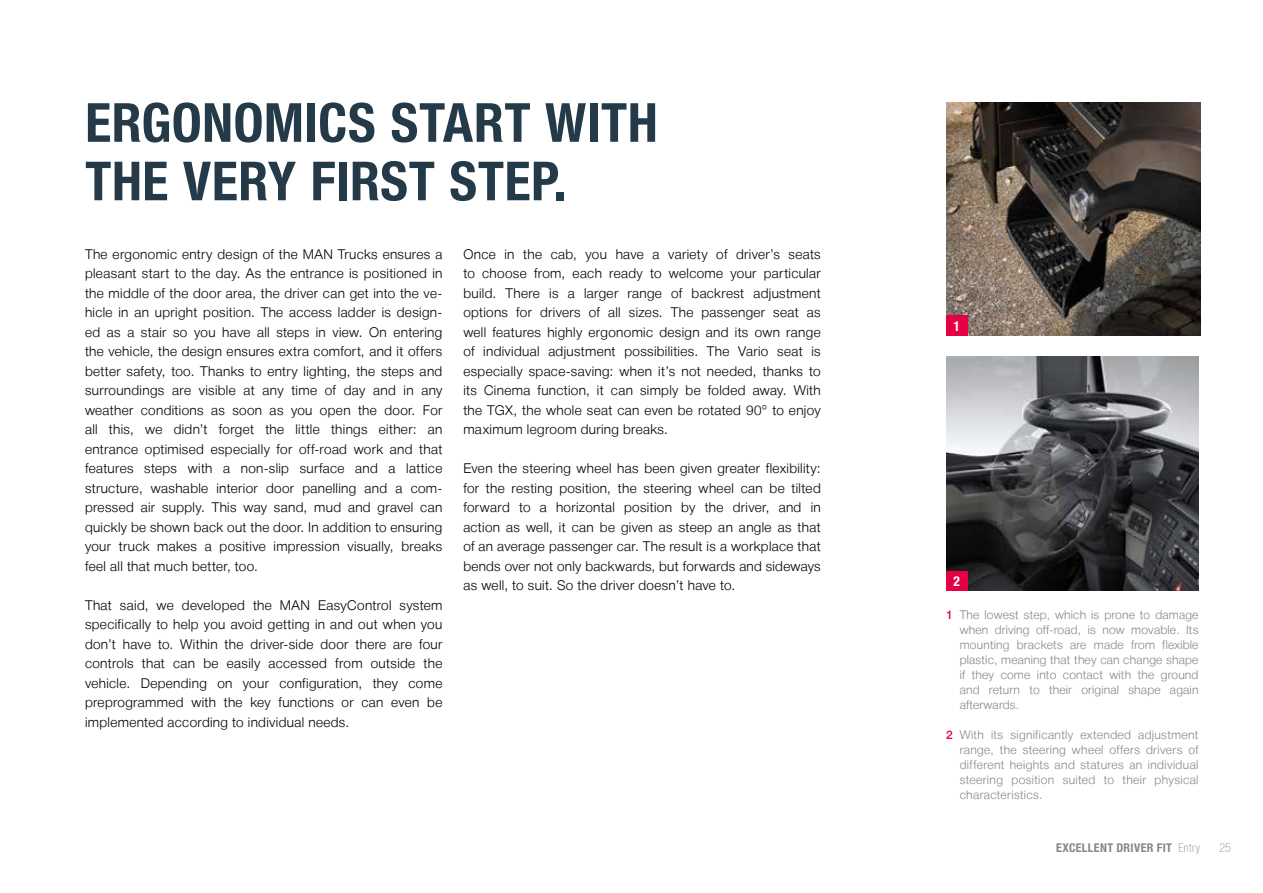
<style>
.page{position:relative;width:1263px;height:893px;background:#fff}
.page>*{position:absolute;margin:0;border:0;box-sizing:border-box;transform-origin:0 0}
.t1{font:700 54px/58.5px "Man Global Condensed";letter-spacing:.01em;color:#253a49}
.t2{font:300 13.5px/19.5px "Man Global";letter-spacing:.025em;color:#000;text-align:justify}
.t3{font:700 13.5px "Man Global Condensed";color:#fff}
.t4{font:300 12px/15px "Man Global";letter-spacing:.015em;color:#878787;text-align:justify}
.t5{font:700 12px "Man Global Condensed";letter-spacing:.03em;color:#878787}
.t6{font:300 12px "Man Global Condensed";color:#878787}
.s1{font-weight:500;color:#e50046}
.s2{font-weight:300}
</style>
<div class="page">
<img style="left:946px;top:103px;width:254px;height:233px">
<img style="left:946px;top:356px;width:252px;height:234px">
<div style="left:946px;top:571px;width:21px;height:19px;background:#e50046"></div>
<div style="left:946px;top:315px;width:21px;height:21px;background:#e50046"></div>
<h1 class="t1" style="left:85px;top:94px;width:574px">ERGONOMICS START WITH<br>THE VERY FIRST STEP.</h1>
<p class="t2" style="left:85px;top:244px;width:359px">The ergonomic entry design of the MAN Trucks ensures a pleasant start to the day. As the entrance is positioned in the middle of the door area, the driver can get into the ve&shy;hicle in an upright position. The access ladder is design&shy;ed as a stair so you have all steps in view. On entering the vehicle, the design ensures extra comfort, and it offers better safety, too. Thanks to entry lighting, the steps and surroundings are visible at any time of day and in any weather conditions as soon as you open the door. For all this, we didn’t forget the little things either: an entrance optimised especially for off-road work and that features steps with a non-slip surface and a lattice structure, washable interior door panelling and a com&shy;pressed air supply. This way sand, mud and gravel can quickly be shown back out the door. In addition to ensuring your truck makes a positive impression visually, breaks feel all that much better, too.</p>
<p class="t2" style="left:85px;top:595px;width:359px">That said, we developed the MAN EasyControl system specifically to help you avoid getting in and out when you don’t have to. Within the driver-side door there are four controls that can be easily accessed from outside the vehicle. Depending on your configuration, they come preprogrammed with the key functions or can even be implemented according to individual needs.</p>
<p class="t2" style="left:463px;top:244px;width:359px">Once in the cab, you have a variety of driver’s seats to choose from, each ready to welcome your particular build. There is a larger range of backrest adjustment options for drivers of all sizes. The passenger seat as well features highly ergonomic design and its own range of individual adjustment possibilities. The Vario seat is especially space-saving: when it’s not needed, thanks to its Cinema function, it can simply be folded away. With the TGX, the whole seat can even be rotated 90° to enjoy maximum legroom during breaks.</p>
<p class="t2" style="left:463px;top:459px;width:359px">Even the steering wheel has been given greater flexibility: for the resting position, the steering wheel can be tilted forward to a horizontal position by the driver, and in action as well, it can be given as steep an angle as that of an average passenger car. The result is a workplace that bends over not only backwards, but forwards and sideways as well, to suit. So the driver doesn’t have to.</p>
<p class="t3" style="left:953px;top:318px;width:8px">1</p>
<p class="t3" style="left:953px;top:573px;width:8px">2</p>
<p class="t4" style="left:960px;top:608px;width:240px;text-indent:-14px"><span class="s1">1</span> The lowest step, which is prone to damage when driving off-road, is now movable. Its mounting brackets are made from flexible plastic, meaning that they can change shape if they come into contact with the ground and return to their original shape again afterwards.</p>
<p class="t4" style="left:960px;top:728px;width:240px;text-indent:-14px"><span class="s1">2</span> With its significantly extended adjustment range, the steering wheel offers drivers of different heights and statures an individual steering position suited to their physical characteristics.</p>
<p class="t5" style="left:1056px;top:841px;width:146px">EXCELLENT DRIVER FIT <span class="s2">Entry</span></p>
<p class="t6" style="left:1219px;top:841px;width:13px">25</p>
</div>
